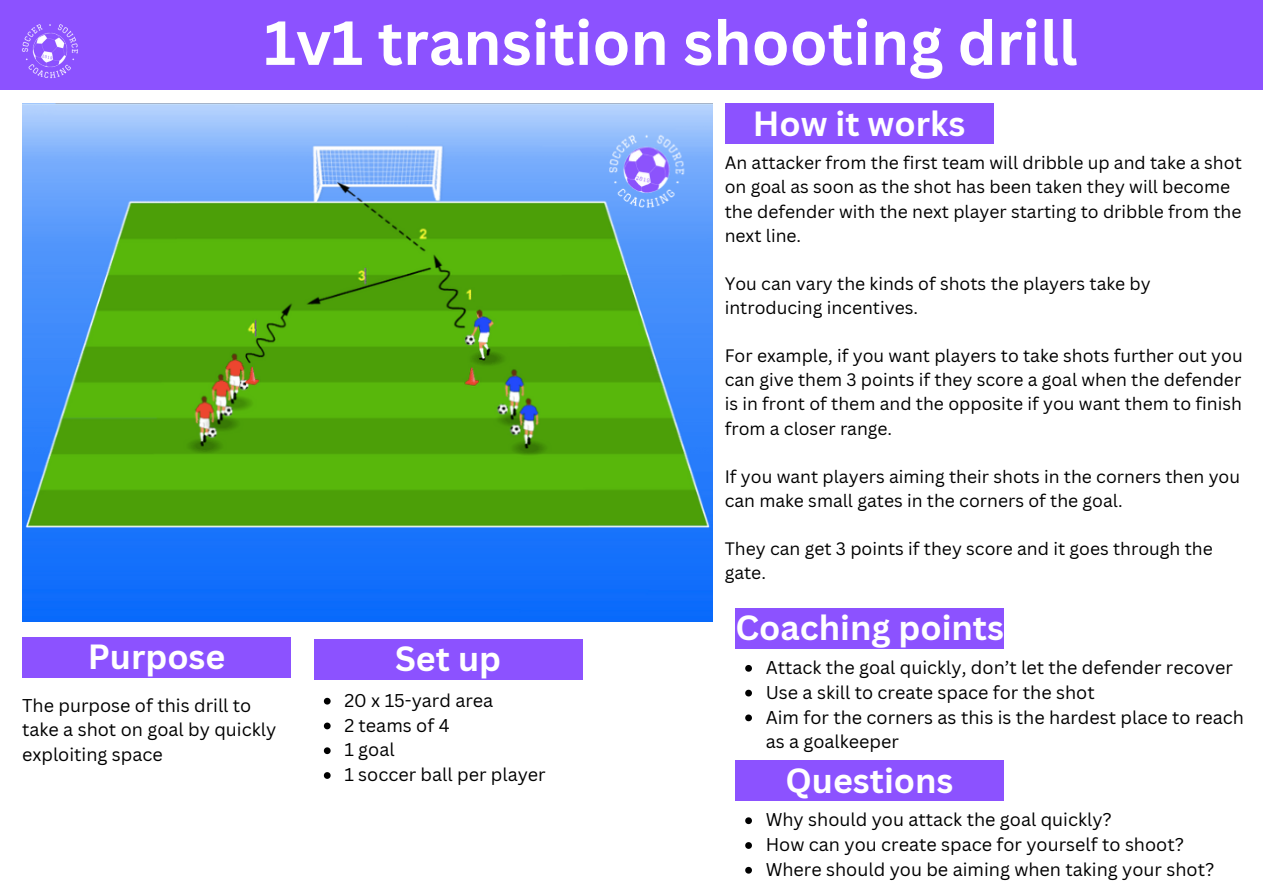
<style>
.page{position:relative;width:1263px;height:894px;background:#fff}
.page>*{position:absolute;margin:0;border:0;box-sizing:border-box;transform-origin:0 0}
.t1{font:700 60.75px "Canva Sans";color:#fff}
.t2{font:700 34.05px "Canva Sans";color:#fff}
.t3{font:18px/24.8px "Canva Sans";color:#000}
.t4{font:17.55px/24.2px "Canva Sans";color:#000}
</style>
<div class="page">
<div style="left:0;top:0;width:1263px;height:89px;background:#8c52ff"></div>
<div style="left:22px;top:636px;width:269px;height:41px;background:#8c52ff"></div>
<div style="left:314px;top:638px;width:269px;height:41px;background:#8c52ff"></div>
<div style="left:725px;top:103px;width:269px;height:41px;background:#8c52ff"></div>
<div style="left:735px;top:607px;width:269px;height:41px;background:#8c52ff"></div>
<img style="left:22px;top:24px;width:56px;height:55px">
<div style="left:735px;top:759px;width:269px;height:41px;background:#8c52ff"></div>
<img style="left:22px;top:103px;width:691px;height:518px">
<svg style="left:324px;top:697px;width:7px;height:7px"></svg>
<svg style="left:324px;top:722px;width:7px;height:7px"></svg>
<svg style="left:324px;top:747px;width:7px;height:6px"></svg>
<svg style="left:324px;top:772px;width:7px;height:6px"></svg>
<svg style="left:745px;top:665px;width:7px;height:6px"></svg>
<svg style="left:745px;top:689px;width:7px;height:7px"></svg>
<svg style="left:745px;top:714px;width:7px;height:7px"></svg>
<svg style="left:745px;top:817px;width:7px;height:6px"></svg>
<svg style="left:745px;top:842px;width:7px;height:6px"></svg>
<svg style="left:745px;top:866px;width:7px;height:7px"></svg>
<p class="t1" style="left:264px;top:0;width:815px">1v1 transition shooting drill</p>
<p class="t2" style="left:753px;top:99px;width:214px">How it works</p>
<p class="t2" style="left:88px;top:632px;width:139px">Purpose</p>
<p class="t2" style="left:395px;top:634px;width:108px">Set up</p>
<p class="t3" style="left:22px;top:692px;width:256px">The purpose of this drill to take a shot on goal by quickly exploiting space</p>
<p class="t3" style="left:344px;top:687px;width:150px">20 x 15-yard area</p>
<p class="t3" style="left:344px;top:712px;width:107px">2 teams of 4</p>
<p class="t3" style="left:344px;top:736px;width:52px">1 goal</p>
<p class="t3" style="left:344px;top:761px;width:203px">1 soccer ball per player</p>
<p class="t4" style="left:725px;top:150px;width:519px">An attacker from the first team will dribble up and take a shot on goal as soon as the shot has been taken they will become the defender with the next player starting to dribble from the next line.</p>
<p class="t4" style="left:725px;top:271px;width:428px">You can vary the kinds of shots the players take by introducing incentives.</p>
<p class="t4" style="left:725px;top:343px;width:519px;text-align:justify">For example, if you want players to take shots further out you can give them 3 points if they score a goal when the defender is in front of them and the opposite if you want them to finish from a closer range.</p>
<p class="t4" style="left:725px;top:464px;width:517px">If you want players aiming their shots in the corners then you can make small gates in the corners of the goal.</p>
<p class="t4" style="left:725px;top:536px;width:490px">They can get 3 points if they score and it goes through the gate.</p>
<p class="t2" style="left:735px;top:604px;width:270px">Coaching points</p>
<p class="t3" style="left:766px;top:654px;width:469px">Attack the goal quickly, don’t let the defender recover</p>
<p class="t3" style="left:766px;top:679px;width:331px">Use a skill to create space for the shot</p>
<p class="t3" style="left:766px;top:704px;width:480px">Aim for the corners as this is the hardest place to reach as a goalkeeper</p>
<p class="t2" style="left:785px;top:756px;width:170px">Questions</p>
<p class="t3" style="left:766px;top:806px;width:348px">Why should you attack the goal quickly?</p>
<p class="t3" style="left:766px;top:831px;width:420px">How can you create space for yourself to shoot?</p>
<p class="t3" style="left:766px;top:856px;width:450px">Where should you be aiming when taking your shot?</p>
</div>
